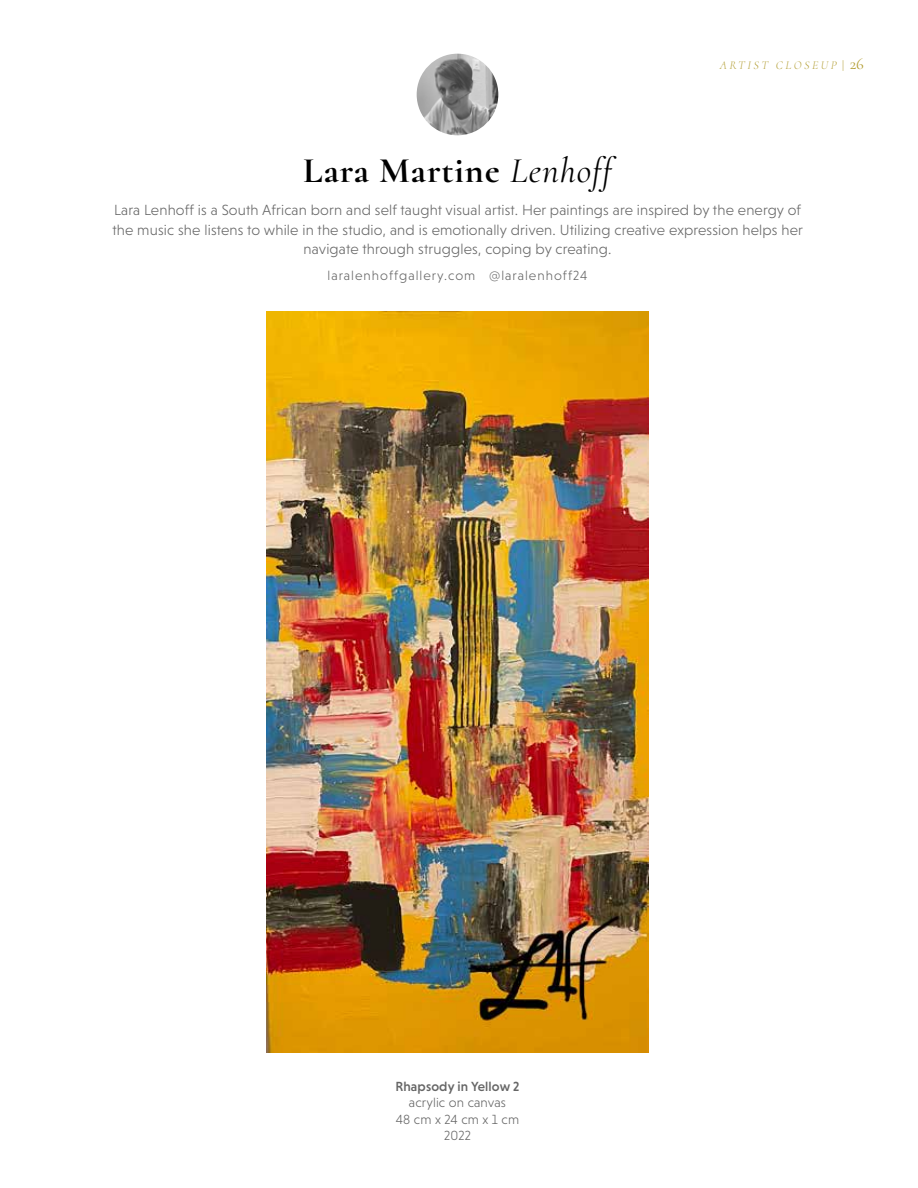
<style>
.page{position:relative;width:918px;height:1188px;background:#fff}
.page>*{position:absolute;margin:0;border:0;box-sizing:border-box;transform-origin:0 0}
.t1{font:700 36px "Cormorant";letter-spacing:.025em;color:#000}
.t2{font:300 15px/19.5px "Niveau Grotesk";letter-spacing:.01em;color:#666;text-align:center}
.t3{font:300 13.5px "Niveau Grotesk";letter-spacing:.065em;color:#666}
.t4{font:300 13.5px/16.5px "Niveau Grotesk";letter-spacing:.01em;color:#666;text-align:center}
.t5{font:500 13.5px "Niveau Grotesk";letter-spacing:.01em;color:#666}
.t6{font:italic 300 12px "Cormorant";letter-spacing:.21em;color:#b39e33}
.s1{font-weight:400;font-style:italic}
.s2{font-weight:400;font-style:normal}
.s3{font-weight:400;font-style:normal;font-size:16.5px}
</style>
<div class="page">
<img style="left:417px;top:54px;width:81px;height:81px;border-radius:41px">
<img style="left:266px;top:311px;width:383px;height:742px">
<h1 class="t1" style="left:303px;top:148px;width:309px">Lara Martine <span class="s1">Lenhoff</span></h1>
<p class="t6" style="left:720px;top:58px;width:146px">ARTIST CLOSEUP <span class="s2">|</span> <span class="s3">26</span></p>
<p class="t2" style="left:112px;top:200px;width:692px">Lara Lenhoff is a South African born and self taught visual artist. Her paintings are inspired by the energy of the music she listens to while in the studio, and is emotionally driven. Utilizing creative expression helps her navigate through struggles, coping by creating.</p>
<p class="t3" style="left:328px;top:268px;width:261px">laralenhoffgallery.com @laralenhoff24</p>
<p class="t5" style="left:396px;top:1079px;width:125px">Rhapsody in Yellow 2</p>
<p class="t4" style="left:396px;top:1095px;width:125px">acrylic on canvas<br>48 cm x 24 cm x 1 cm<br>2022</p>
</div>
